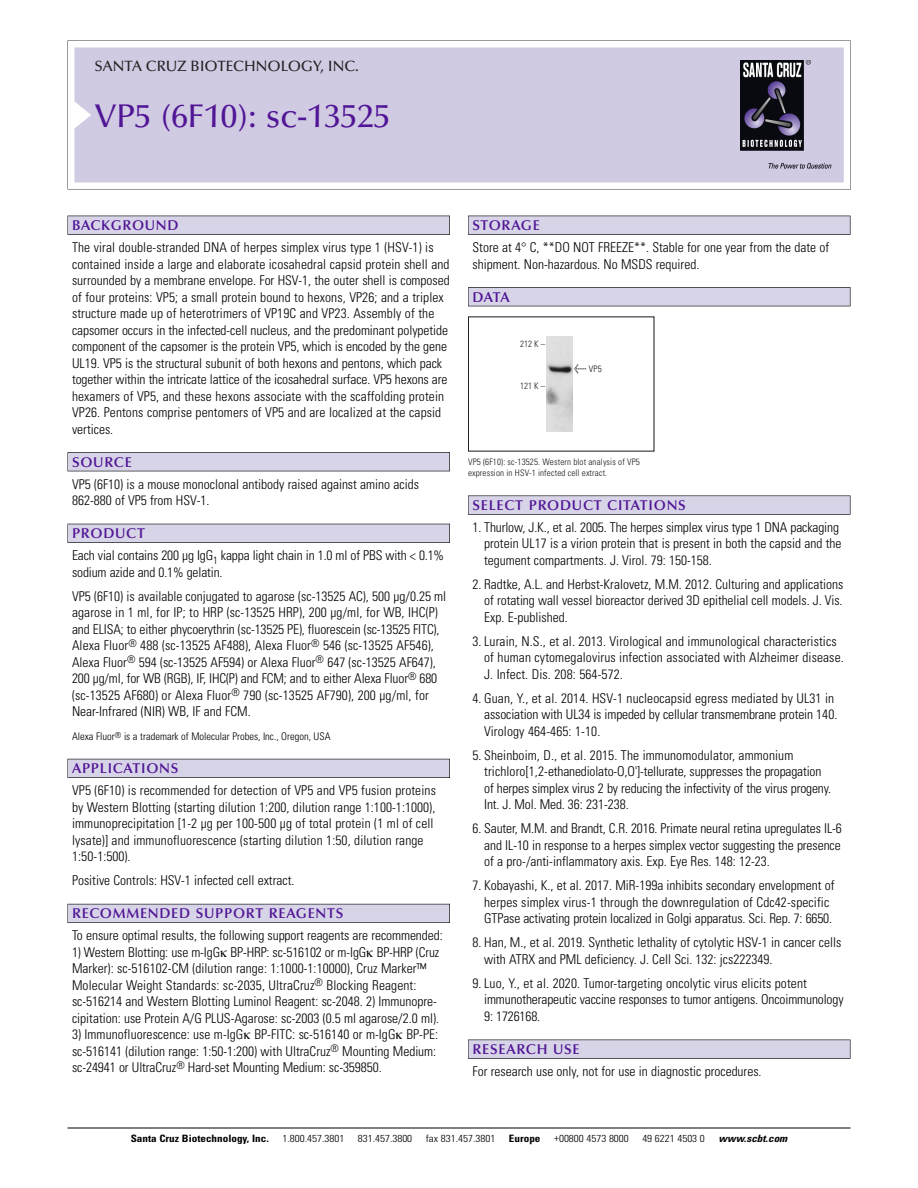
<style>
.page{position:relative;width:918px;height:1188px;background:#fff}
.page>*{position:absolute;margin:0;border:0;box-sizing:border-box;transform-origin:0 0}
.t1{font:500 33px "Optima";color:#511695}
.t2{font:500 15px "Optima";color:#231f20}
.t3{font:600 14.25px "Optima";letter-spacing:.05em;color:#511695}
.t4{font:300 condensed 13.5px/16.5px "Univers";color:#000}
.t5{font:300 condensed 10.5px "Univers";color:#000}
.t6{font:300 condensed 10.2px "Univers";color:#000;scale:1.1 1}
.t7{font:700 condensed 10.2px "Univers";color:#000;scale:1.1 1}
.t8{font:italic 700 condensed 10.2px "Univers";color:#000;scale:1.1 1}
.t9{font:300 condensed 9px/10.5px "Univers";letter-spacing:.015em;color:#191919}
.s1{font-family:"Meta Plus";font-weight:400;font-stretch:normal;font-size:10.5px}
</style>
<div class="page">
<svg style="left:68px;top:40px;width:783px;height:149px"></svg>
<div style="left:74px;top:47px;width:770px;height:135px;background:#d1cae3"></div>
<img style="left:741px;top:60px;width:90px;height:108px">
<div style="left:68px;top:216px;width:382px;height:19px;background:#535256"></div>
<div style="left:68px;top:216px;width:381px;height:18px;background:#d7d4e8"></div>
<div style="left:68px;top:452px;width:382px;height:19px;background:#515155"></div>
<div style="left:68px;top:453px;width:381px;height:18px;background:#d7d4e8"></div>
<div style="left:68px;top:524px;width:382px;height:19px;background:#515057"></div>
<div style="left:68px;top:524px;width:381px;height:18px;background:#d7d4e8"></div>
<div style="left:68px;top:759px;width:382px;height:19px;background:#535259"></div>
<div style="left:68px;top:759px;width:381px;height:18px;background:#d7d4e8"></div>
<div style="left:68px;top:904px;width:382px;height:19px;background:#595860"></div>
<div style="left:68px;top:904px;width:381px;height:18px;background:#d7d4e8"></div>
<div style="left:468px;top:216px;width:382px;height:19px;background:#535256"></div>
<div style="left:468px;top:216px;width:382px;height:18px;background:#d7d4e8"></div>
<div style="left:468px;top:287px;width:382px;height:19px;background:#515155"></div>
<div style="left:468px;top:288px;width:382px;height:18px;background:#d7d4e8"></div>
<div style="left:468px;top:496px;width:382px;height:19px;background:#58575a"></div>
<div style="left:468px;top:496px;width:382px;height:18px;background:#d7d4e8"></div>
<div style="left:468px;top:1040px;width:382px;height:19px;background:#545457"></div>
<div style="left:468px;top:1040px;width:382px;height:18px;background:#d7d4e8"></div>
<hr style="left:68px;top:1128px;width:782px;height:1px;background:#000">
<img style="left:546px;top:336px;width:26px;height:96px">
<p class="t2" style="left:94px;top:60px;width:266px">SANTA CRUZ BIOTECHNOLOGY, INC.</p>
<p class="t1" style="left:94px;top:102px;width:297px">VP5 (6F10): sc-13525</p>
<p class="t3" style="left:72px;top:219px;width:108px">BACKGROUND</p>
<p class="t4" style="left:72px;top:240px;width:379px">The viral double-stranded DNA of herpes simplex virus type 1 (HSV-1) is contained inside a large and elaborate icosahedral capsid protein shell and surrounded by a membrane envelope. For HSV-1, the outer shell is composed of four proteins: VP5; a small protein bound to hexons, VP26; and a triplex structure made up of heterotrimers of VP19C and VP23. Assembly of the capsomer occurs in the infected-cell nucleus, and the predominant polypetide component of the capsomer is the protein VP5, which is encoded by the gene UL19. VP5 is the structural subunit of both hexons and pentons, which pack together within the intricate lattice of the icosahedral surface. VP5 hexons are hexamers of VP5, and these hexons associate with the scaffolding protein VP26. Pentons comprise pentomers of VP5 and are localized at the capsid vertices.</p>
<p class="t3" style="left:72px;top:456px;width:61px">SOURCE</p>
<p class="t4" style="left:72px;top:477px;width:349px">VP5 (6F10) is a mouse monoclonal antibody raised against amino acids<br>862-880 of VP5 from HSV-1.</p>
<p class="t3" style="left:72px;top:527px;width:74px">PRODUCT</p>
<p class="t4" style="left:72px;top:549px;width:374px">Each vial contains 200 µg IgG<sub>1</sub> kappa light chain in 1.0 ml of PBS with &lt; 0.1% sodium azide and 0.1% gelatin.</p>
<p class="t4" style="left:72px;top:589px;width:376px">VP5 (6F10) is available conjugated to agarose (sc-13525 AC), 500 µg/0.25 ml agarose in 1 ml, for IP; to HRP (sc-13525 HRP), 200 µg/ml, for WB, IHC(P) and ELISA; to either phycoerythrin (sc-13525 PE), fluorescein (sc-13525 FITC), Alexa Fluor<sup>®</sup> 488 (sc-13525 AF488), Alexa Fluor<sup>®</sup> 546 (sc-13525 AF546), Alexa Fluor<sup>®</sup> 594 (sc-13525 AF594) or Alexa Fluor<sup>®</sup> 647 (sc-13525 AF647), 200 µg/ml, for WB (RGB), IF, IHC(P) and FCM; and to either Alexa Fluor<sup>®</sup> 680 (sc-13525 AF680) or Alexa Fluor<sup>®</sup> 790 (sc-13525 AF790), 200 µg/ml, for Near-Infrared (NIR) WB, IF and FCM.</p>
<p class="t5" style="left:72px;top:733px;width:260px">Alexa Fluor<sup>®</sup> is a trademark of Molecular Probes, Inc., Oregon, USA</p>
<p class="t3" style="left:72px;top:762px;width:108px">APPLICATIONS</p>
<p class="t4" style="left:72px;top:784px;width:365px">VP5 (6F10) is recommended for detection of VP5 and VP5 fusion proteins by Western Blotting (starting dilution 1:200, dilution range 1:100-1:1000), immunoprecipitation [1-2 µg per 100-500 µg of total protein (1 ml of cell lysate)] and immunofluorescence (starting dilution 1:50, dilution range 1:50-1:500).</p>
<p class="t4" style="left:72px;top:874px;width:224px">Positive Controls: HSV-1 infected cell extract.</p>
<p class="t3" style="left:72px;top:907px;width:273px">RECOMMENDED SUPPORT REAGENTS</p>
<p class="t4" style="left:72px;top:929px;width:372px">To ensure optimal results, the following support reagents are recommended:</p>
<p class="t4" style="left:72px;top:945px;width:369px">1) Western Blotting: use m-IgG BP-HRP: sc-516102 or m-IgG BP-HRP (Cruz Marker): sc-516102-CM (dilution range: 1:1000-1:10000), Cruz Marker™ Molecular Weight Standards: sc-2035, UltraCruz<sup>®</sup> Blocking Reagent: sc-516214 and Western Blotting Luminol Reagent: sc-2048. 2) Immunopre&shy;cipitation: use Protein A/G PLUS-Agarose: sc-2003 (0.5 ml agarose/2.0 ml).</p>
<p class="t4" style="left:72px;top:1028px;width:368px">3) Immunofluorescence: use m-IgG BP-FITC: sc-516140 or m-IgG BP-PE: sc-516141 (dilution range: 1:50-1:200) with UltraCruz<sup>®</sup> Mounting Medium: sc-24941 or UltraCruz<sup>®</sup> Hard-set Mounting Medium: sc-359850.</p>
<p class="t3" style="left:473px;top:219px;width:69px">STORAGE</p>
<p class="t4" style="left:473px;top:240px;width:358px">Store at 4° C, **DO NOT FREEZE**. Stable for one year from the date of shipment. Non-hazardous. No MSDS required.</p>
<p class="t3" style="left:473px;top:291px;width:39px">DATA</p>
<p class="t9" style="left:520px;top:340px;width:26px">212 K –</p>
<p class="t9" style="left:520px;top:382px;width:26px">121K –</p>
<p class="t9" style="left:574px;top:365px;width:29px"><span class="s1">&lt;</span> VP5</p>
<p class="t9" style="left:468px;top:458px;width:173px">VP5 (6F10): sc-13525. Western blot analysis of VP5 expression in HSV-1 infected cell extract.</p>
<p class="t3" style="left:473px;top:499px;width:215px">SELECT PRODUCT CITATIONS</p>
<p class="t4" style="left:484px;top:520px;width:359px;text-indent:-12px">1. Thurlow, J.K., et al. 2005. The herpes simplex virus type 1 DNA packaging protein UL17 is a virion protein that is present in both the capsid and the tegument compartments. J. Virol. 79: 150-158.</p>
<p class="t4" style="left:484px;top:577px;width:361px;text-align:justify;text-indent:-12px">2. Radtke, A.L. and Herbst-Kralovetz, M.M. 2012. Culturing and applications of rotating wall vessel bioreactor derived 3D epithelial cell models. J. Vis.<br>Exp. E-published.</p>
<p class="t4" style="left:484px;top:634px;width:361px;text-indent:-12px">3. Lurain, N.S., et al. 2013. Virological and immunological characteristics of human cytomegalovirus infection associated with Alzheimer disease.<br>J. Infect. Dis. 208: 564-572.</p>
<p class="t4" style="left:484px;top:691px;width:355px;text-indent:-12px">4. Guan, Y., et al. 2014. HSV-1 nucleocapsid egress mediated by UL31 in association with UL34 is impeded by cellular transmembrane protein 140.<br>Virology 464-465: 1-10.</p>
<p class="t4" style="left:484px;top:748px;width:349px;text-indent:-12px">5. Sheinboim, D., et al. 2015. The immunomodulator, ammonium trichloro[1,2-ethanediolato-O,O']-tellurate, suppresses the propagation of herpes simplex virus 2 by reducing the infectivity of the virus progeny.<br>Int. J. Mol. Med. 36: 231-238.</p>
<p class="t4" style="left:484px;top:822px;width:359px;text-align:justify;text-indent:-12px">6. Sauter, M.M. and Brandt, C.R. 2016. Primate neural retina upregulates IL-6 and IL-10 in response to a herpes simplex vector suggesting the presence of a pro-/anti-inflammatory axis. Exp. Eye Res. 148: 12-23.</p>
<p class="t4" style="left:484px;top:879px;width:352px;text-indent:-12px">7. Kobayashi, K., et al. 2017. MiR-199a inhibits secondary envelopment of herpes simplex virus-1 through the downregulation of Cdc42-specific<br>GTPase activating protein localized in Golgi apparatus. Sci. Rep. 7: 6650.</p>
<p class="t4" style="left:484px;top:936px;width:359px;text-indent:-12px">8. Han, M., et al. 2019. Synthetic lethality of cytolytic HSV-1 in cancer cells with ATRX and PML deficiency. J. Cell Sci. 132: jcs222349.</p>
<p class="t4" style="left:484px;top:976px;width:361px;text-indent:-12px">9. Luo, Y., et al. 2020. Tumor-targeting oncolytic virus elicits potent immunotherapeutic vaccine responses to tumor antigens. Oncoimmunology<br>9: 1726168.</p>
<p class="t3" style="left:473px;top:1043px;width:109px">RESEARCH USE</p>
<p class="t4" style="left:473px;top:1064px;width:291px">For research use only, not for use in diagnostic procedures.</p>
<p class="t7" style="left:131px;top:1135px;width:127px">Santa Cruz Biotechnology, Inc.</p>
<p class="t6" style="left:282px;top:1135px;width:58px">1.800.457.3801</p>
<p class="t6" style="left:358px;top:1135px;width:51px">831.457.3800</p>
<p class="t6" style="left:426px;top:1135px;width:65px">fax 831.457.3801</p>
<p class="t7" style="left:509px;top:1135px;width:30px">Europe</p>
<p class="t6" style="left:554px;top:1135px;width:69px">+00800 4573 8000</p>
<p class="t6" style="left:642px;top:1135px;width:58px">49 6221 4503 0</p>
<p class="t8" style="left:719px;top:1135px;width:66px">www.scbt.com</p>
</div>
